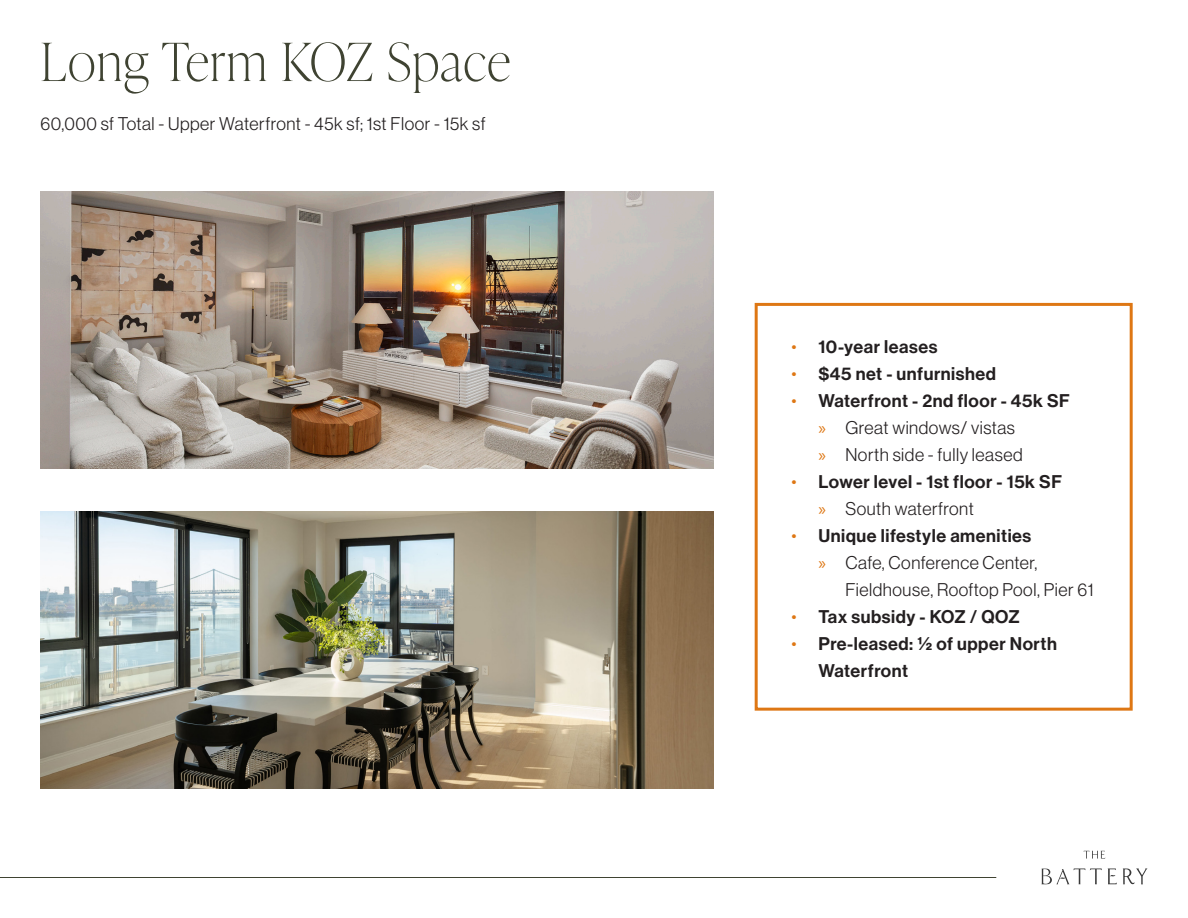
<style>
.page{position:relative;width:1188px;height:918px;background:#fff}
.page>*{position:absolute;margin:0;border:0;box-sizing:border-box;transform-origin:0 0}
.t1{font:100 52.5px "Ivy Presto Display";letter-spacing:.025em;color:#3f4332}
.t2{font:18px/27px "N Haas Grotesk DS Pro 65 Md";letter-spacing:.03em;color:#231f20}
.t3{font:18px/27px "N Haas Grotesk DS Pro 45 Lt";letter-spacing:.03em;color:#231f20}
.s1{font-family:"N Haas Grotesk DS Pro 45 Lt";color:#de7714}
.s2{font-family:"Myriad Pro";color:#de7714}
</style>
<div class="page">
<hr style="left:0;top:877px;width:996px;height:1px;background:#3f4332">
<svg style="left:1084px;top:851px;width:21px;height:8px"></svg>
<svg style="left:1108px;top:868px;width:9px;height:16px"></svg>
<svg style="left:1042px;top:868px;width:60px;height:16px"></svg>
<svg style="left:1123px;top:868px;width:25px;height:16px"></svg>
<img style="left:40px;top:192px;width:674px;height:277px">
<div style="left:755px;top:303px;width:378px;height:408px;border:3px solid #de7714"></div>
<img style="left:40px;top:511px;width:674px;height:277px">
<p class="t1" style="left:40px;top:25px;width:471px">Long Term KOZ Space</p>
<p class="t3" style="left:40px;top:110px;width:447px">60,000 sf Total - Upper Waterfront - 45k sf; 1st Floor - 15k sf</p>
<p class="t2" style="left:791px;top:333px;width:148px"><span class="s1">•</span> 10-year leases</p>
<p class="t2" style="left:791px;top:360px;width:206px"><span class="s1">•</span> $45 net - unfurnished</p>
<p class="t2" style="left:791px;top:387px;width:280px"><span class="s1">•</span> Waterfront - 2nd floor - 45k SF</p>
<p class="t3" style="left:818px;top:414px;width:198px"><span class="s2">»</span> Great windows/ vistas</p>
<p class="t3" style="left:818px;top:441px;width:206px"><span class="s2">»</span> North side - fully leased</p>
<p class="t2" style="left:791px;top:468px;width:272px"><span class="s1">•</span> Lower level - 1st floor - 15k SF</p>
<p class="t3" style="left:818px;top:495px;width:157px"><span class="s2">»</span> South waterfront</p>
<p class="t2" style="left:791px;top:522px;width:241px"><span class="s1">•</span> Unique lifestyle amenities</p>
<p class="t3" style="left:845px;top:549px;width:250px;text-indent:-27px"><span class="s2">»</span> Cafe, Conference Center,<br>Fieldhouse, Rooftop Pool, Pier 61</p>
<p class="t2" style="left:791px;top:603px;width:230px"><span class="s1">•</span> Tax subsidy - KOZ / QOZ</p>
<p class="t2" style="left:818px;top:630px;width:240px;text-indent:-27px"><span class="s1">•</span> Pre-leased: ½ of upper North<br>Waterfront</p>
</div>
